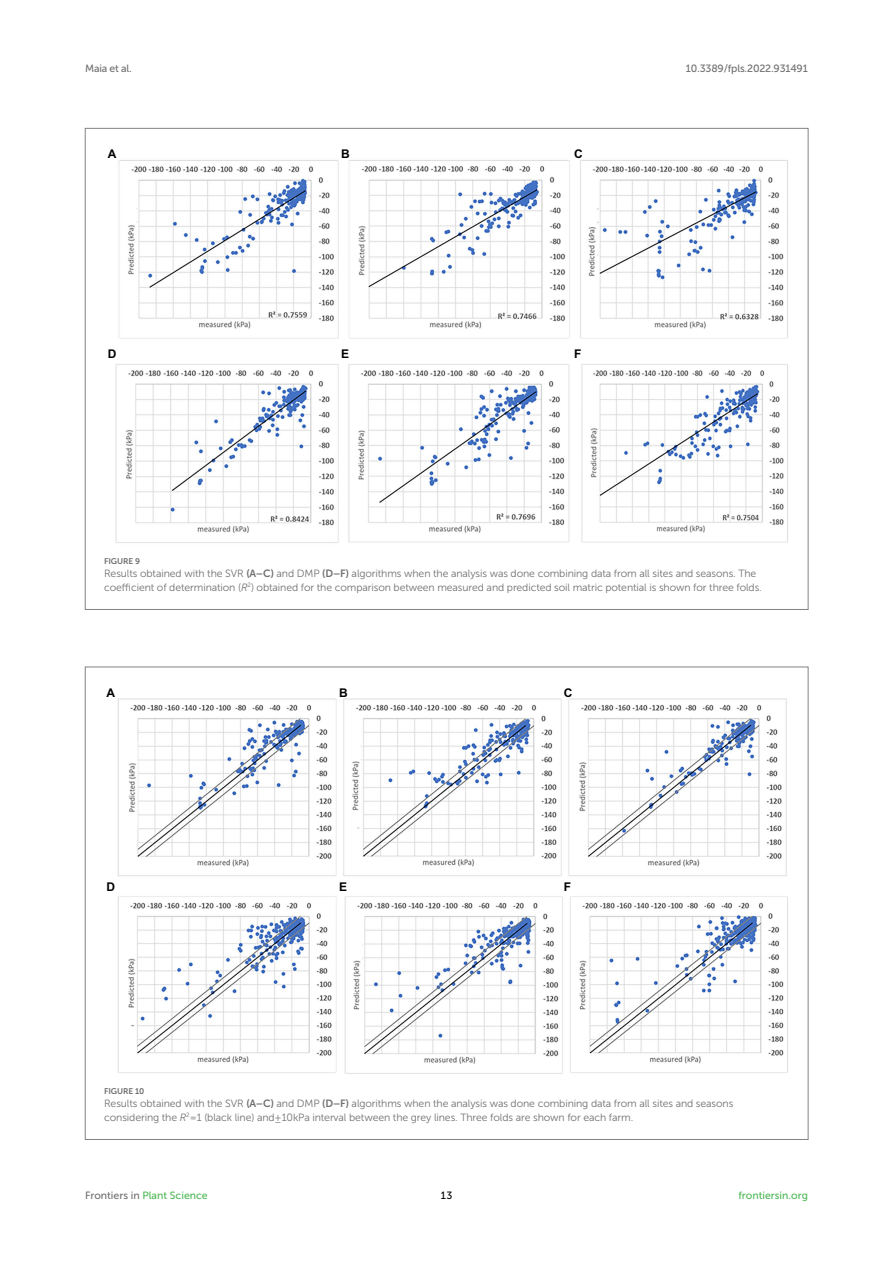
<style>
.page{position:relative;width:893px;height:1263px;background:#fff}
.page>*{position:absolute;margin:0;border:0;box-sizing:border-box;transform-origin:0 0}
.t1{font:700 12px "Arial";color:#000}
.FIG_LEG{font:10.5px/13.5px "Museo Sans 300";letter-spacing:-.01em;color:#706f70}
.t2{font:10.5px "Museo Sans 500";color:#4eb855}
.t3{font:10.5px "Museo Sans 500";letter-spacing:-.015em;color:#706f70}
.t4{font:10.5px "Museo Sans 500";color:#000}
.FIG_HD{font:8.25px "Museo Sans 700";letter-spacing:-.01em;color:#706f70}
.s1{font-family:"Museo Sans 700"}
.s2{font-style:italic}
.s3{color:#706f70}
</style>
<div class="page">
<img style="left:115px;top:160px;width:673px;height:383px">
<img style="left:117px;top:698px;width:671px;height:376px">
<p class="t3" style="left:85px;top:63px;width:48px">Maia et al.</p>
<p class="t3" style="left:686px;top:63px;width:123px">10.3389/fpls.2022.931491</p>
<p class="t1" style="left:108px;top:146px;width:10px">A</p>
<p class="t1" style="left:341px;top:146px;width:10px">B</p>
<p class="t1" style="left:574px;top:146px;width:10px">C</p>
<p class="t1" style="left:108px;top:345px;width:10px">D</p>
<p class="t1" style="left:341px;top:345px;width:10px">E</p>
<p class="t1" style="left:574px;top:345px;width:9px">F</p>
<p class="FIG_HD" style="left:104px;top:556px;width:37px">FIGURE 9</p>
<p class="FIG_LEG" style="left:104px;top:567px;width:659px">Results obtained with the SVR <span class="s1">(A–C)</span> and DMP <span class="s1">(D–F)</span> algorithms when the analysis was done combining data from all sites and seasons. The coefficient of determination (<span class="s2">R</span><sup>2</sup>) obtained for the comparison between measured and predicted soil matric potential is shown for three folds.</p>
<p class="t1" style="left:106px;top:684px;width:10px">A</p>
<p class="t1" style="left:339px;top:684px;width:10px">B</p>
<p class="t1" style="left:564px;top:684px;width:10px">C</p>
<p class="t1" style="left:106px;top:878px;width:10px">D</p>
<p class="t1" style="left:339px;top:878px;width:10px">E</p>
<p class="t1" style="left:564px;top:878px;width:9px">F</p>
<p class="FIG_HD" style="left:104px;top:1086px;width:42px">FIGURE 10</p>
<p class="FIG_LEG" style="left:104px;top:1097px;width:631px">Results obtained with the SVR <span class="s1">(A–C)</span> and DMP <span class="s1">(D–F)</span> algorithms when the analysis was done combining data from all sites and seasons considering the <span class="s2">R</span><sup>2</sup> = 1 (black line) and ± 10 kPa interval between the grey lines. Three folds are shown for each farm.</p>
<p class="t2" style="left:85px;top:1190px;width:124px"><span class="s3">Frontiers in</span> Plant Science</p>
<p class="t4" style="left:441px;top:1190px;width:13px">13</p>
<p class="t2" style="left:738px;top:1190px;width:71px">frontiersin.org</p>
</div>
